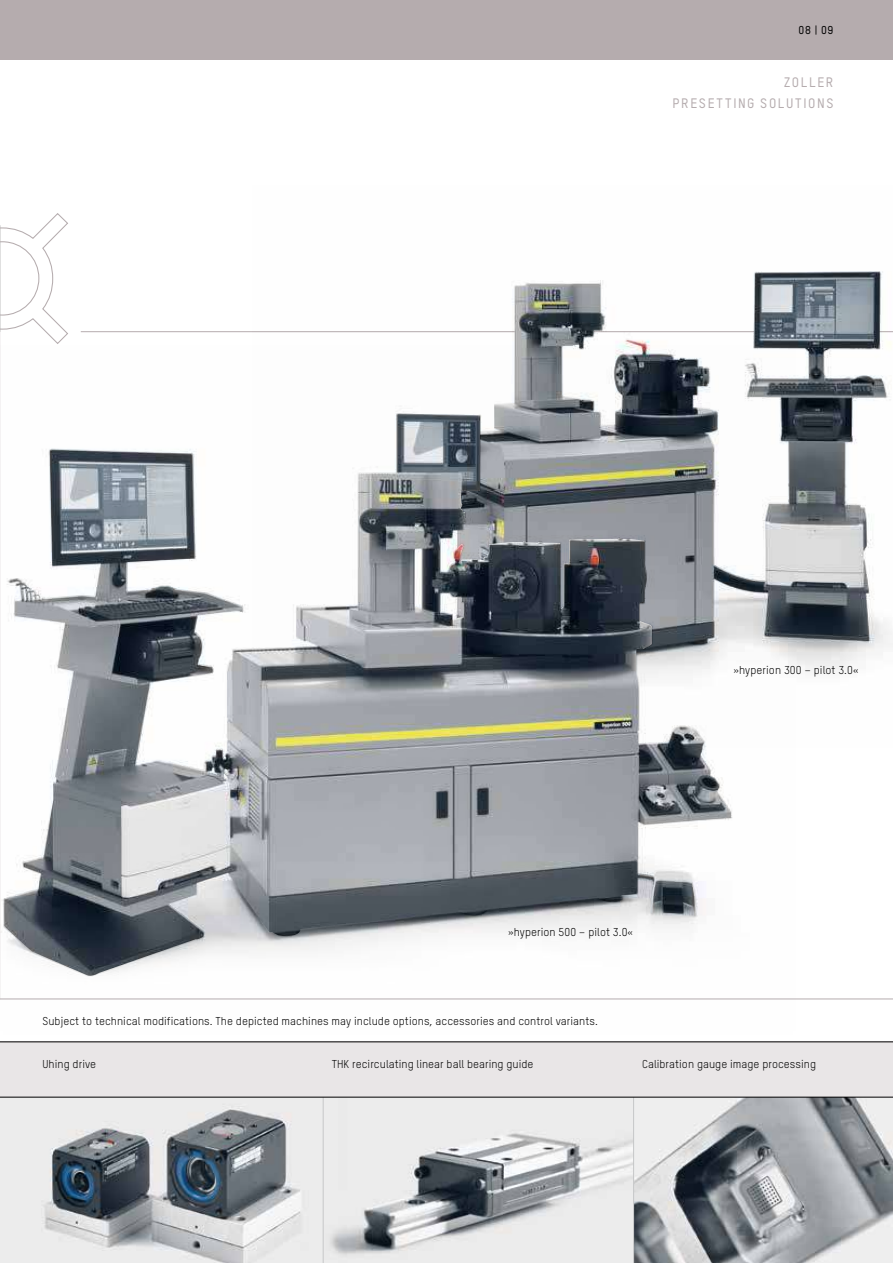
<style>
.page{position:relative;width:893px;height:1263px;background:#fff}
.page>*{position:absolute;margin:0;border:0;box-sizing:border-box;transform-origin:0 0}
.t1{font:500 13.5px/21px "TSTAR";letter-spacing:.125em;color:#b5acae;text-align:right}
.t2{font:11.25px "TSTAR";letter-spacing:.005em;color:#000}
.t3{font:500 11.25px "TSTAR";color:#000}
</style>
<div class="page">
<hr style="left:81px;top:331px;width:812px;height:1px;background:#b5acae">
<div style="left:0;top:1041px;width:893px;height:55px;background:#e9e6e7"></div>
<svg style="left:0;top:213px;width:68px;height:132px"></svg>
<img style="left:634px;top:1098px;width:259px;height:165px">
<svg style="left:324px;top:1098px;width:309px;height:165px;background:#cfd1d2"></svg>
<svg style="left:0;top:1098px;width:323px;height:165px;background:#b2b6b9"></svg>
<img style="left:252px;top:271px;width:641px;height:399px">
<img style="left:680px;top:272px;width:199px;height:309px">
<img style="left:0;top:345px;width:795px;height:655px">
<img style="left:9px;top:415px;width:387px;height:361px">
<div style="left:0;top:0;width:893px;height:60px;background:#b5acae"></div>
<hr style="left:0;top:998px;width:893px;height:1px;background:#b5acae">
<hr style="left:0;top:1041px;width:893px;height:1px;background:#000">
<hr style="left:323px;top:1097px;width:1px;height:166px;background:#c6c7c8">
<hr style="left:633px;top:1097px;width:1px;height:166px;background:#c6c7c8">
<hr style="left:0;top:1097px;width:893px;height:1px;background:#000">
<p class="t3" style="left:799px;top:25px;width:36px">08 | 09</p>
<p class="t1" style="left:672px;top:73px;width:162px">ZOLLER<br>PRESETTING SOLUTIONS</p>
<p class="t2" style="left:508px;top:927px;width:126px">»hyperion 500 – pilot 3.0«</p>
<p class="t2" style="left:43px;top:1016px;width:557px">Subject to technical modifications. The depicted machines may include options, accessories and control variants.</p>
<p class="t2" style="left:733px;top:665px;width:126px">»hyperion 300 – pilot 3.0«</p>
<p class="t2" style="left:43px;top:1058px;width:55px">Uhing drive</p>
<p class="t2" style="left:332px;top:1058px;width:203px">THK recirculating linear ball bearing guide</p>
<p class="t2" style="left:642px;top:1058px;width:176px">Calibration gauge image processing</p>
</div>
